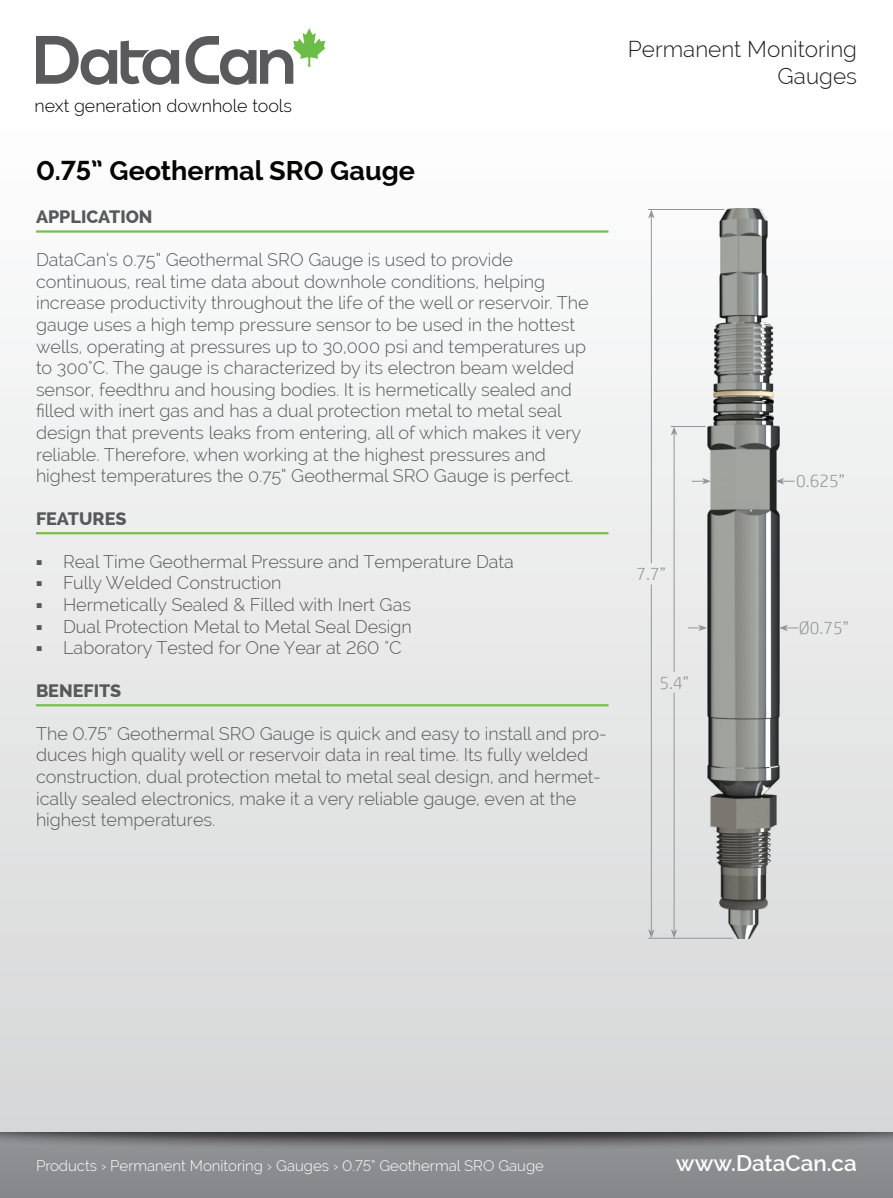
<style>
.page{position:relative;width:893px;height:1198px;background:#fff}
.page>*{position:absolute;margin:0;border:0;box-sizing:border-box;transform-origin:0 0}
.t1{font:700 27px "Raleway";color:#040503}
.t2{font:300 22.5px "Raleway";color:#231f20}
.t3{font:600 22.5px "Raleway";color:#fff}
.t4{font:300 18px/21.6px "Raleway";color:#57585a}
.t5{font:800 18px "Raleway";color:#57585a}
.t6{font:300 18px "HP Simplified";color:#939698}
.t7{font:300 17.85px "Raleway";color:#040503}
.t8{font:300 15px "Raleway";color:#fff}
</style>
<div class="page">
<div style="left:0;top:1132px;width:893px;height:66px;background:#8a8c8f"></div>
<div style="left:0;top:1104px;width:893px;height:46px;background:#231f20;opacity:.95"></div>
<svg style="left:0;top:1132px;width:893px;height:7px;background:#4e4c4e"></svg>
<div style="left:0;top:116px;width:893px;height:1016px;background:linear-gradient(to bottom,#fdfefe,#d5d6d7)"></div>
<svg style="left:36px;top:36px;width:143px;height:49px"></svg>
<svg style="left:185px;top:28px;width:141px;height:57px"></svg>
<hr style="left:36px;top:230px;width:572px;height:3px;background:#74c04f">
<hr style="left:36px;top:532px;width:572px;height:2px;background:#74c04f">
<hr style="left:36px;top:704px;width:572px;height:2px;background:#74c04f">
<hr style="left:651px;top:216px;width:1px;height:347px;background:#939698">
<svg style="left:648px;top:210px;width:7px;height:8px"></svg>
<hr style="left:651px;top:584px;width:1px;height:347px;background:#939698">
<svg style="left:648px;top:929px;width:7px;height:9px"></svg>
<hr style="left:648px;top:209px;width:76px;height:1px;background:#939698">
<svg style="left:688px;top:625px;width:19px;height:6px"></svg>
<hr style="left:648px;top:938px;width:85px;height:1px;background:#939698">
<img style="left:707px;top:208px;width:72px;height:730px">
<hr style="left:674px;top:433px;width:1px;height:239px;background:#939698">
<svg style="left:671px;top:427px;width:6px;height:8px"></svg>
<hr style="left:674px;top:692px;width:1px;height:239px;background:#939698">
<svg style="left:671px;top:929px;width:6px;height:9px"></svg>
<hr style="left:671px;top:426px;width:34px;height:1px;background:#939698">
<svg style="left:779px;top:625px;width:19px;height:6px"></svg>
<svg style="left:692px;top:478px;width:19px;height:6px"></svg>
<svg style="left:775px;top:478px;width:19px;height:6px"></svg>
<p class="t7" style="left:35px;top:95px;width:259px">next generation downhole tools</p>
<p class="t1" style="left:36px;top:155px;width:381px">0.75” Geothermal SRO Gauge</p>
<p class="t5" style="left:36px;top:206px;width:118px">APPLICATION</p>
<p class="t4" style="left:36px;top:249px;width:554px">DataCan’s 0.75” Geothermal SRO Gauge is used to provide continuous, real time data about downhole conditions, helping increase productivity throughout the life of the well or reservoir. The gauge uses a high temp pressure sensor to be used in the hottest wells, operating at pressures up to 30,000 psi and temperatures up to 300°C. The gauge is characterized by its electron beam welded sensor, feedthru and housing bodies. It is hermetically sealed and filled with inert gas and has a dual protection metal to metal seal design that prevents leaks from entering, all of which makes it very reliable. Therefore, when working at the highest pressures and highest temperatures the 0.75” Geothermal SRO Gauge is perfect.</p>
<p class="t5" style="left:36px;top:508px;width:92px">FEATURES</p>
<p class="t4" style="left:36px;top:550px;width:479px"><sup>■</sup> Real Time Geothermal Pressure and Temperature Data</p>
<p class="t4" style="left:36px;top:572px;width:247px"><sup>■</sup> Fully Welded Construction</p>
<p class="t4" style="left:36px;top:594px;width:377px"><sup>■</sup> Hermetically Sealed &amp; Filled with Inert Gas</p>
<p class="t4" style="left:36px;top:615px;width:377px"><sup>■</sup> Dual Protection Metal to Metal Seal Design</p>
<p class="t4" style="left:36px;top:637px;width:367px"><sup>■</sup> Laboratory Tested for One Year at 260 °C</p>
<p class="t5" style="left:36px;top:680px;width:87px">BENEFITS</p>
<p class="t4" style="left:36px;top:722px;width:572px">The 0.75” Geothermal SRO Gauge is quick and easy to install and pro&shy;duces high quality well or reservoir data in real time. Its fully welded construction, dual protection metal to metal seal design, and hermet&shy;ically sealed electronics, make it a very reliable gauge, even at the highest temperatures.</p>
<p class="t2" style="left:628px;top:36px;width:231px">Permanent Monitoring</p>
<p class="t2" style="left:778px;top:63px;width:81px">Gauges</p>
<p class="t6" style="left:637px;top:563px;width:31px">7.7”</p>
<p class="t6" style="left:659px;top:672px;width:31px">5.4”</p>
<p class="t6" style="left:796px;top:471px;width:50px">0.625”</p>
<p class="t6" style="left:799px;top:617px;width:52px">Ø0.75”</p>
<p class="t8" style="left:36px;top:1157px;width:509px">Products › Permanent Monitoring › Gauges › 0.75” Geothermal SRO Gauge</p>
<p class="t3" style="left:676px;top:1150px;width:183px">www.DataCan.ca</p>
</div>
